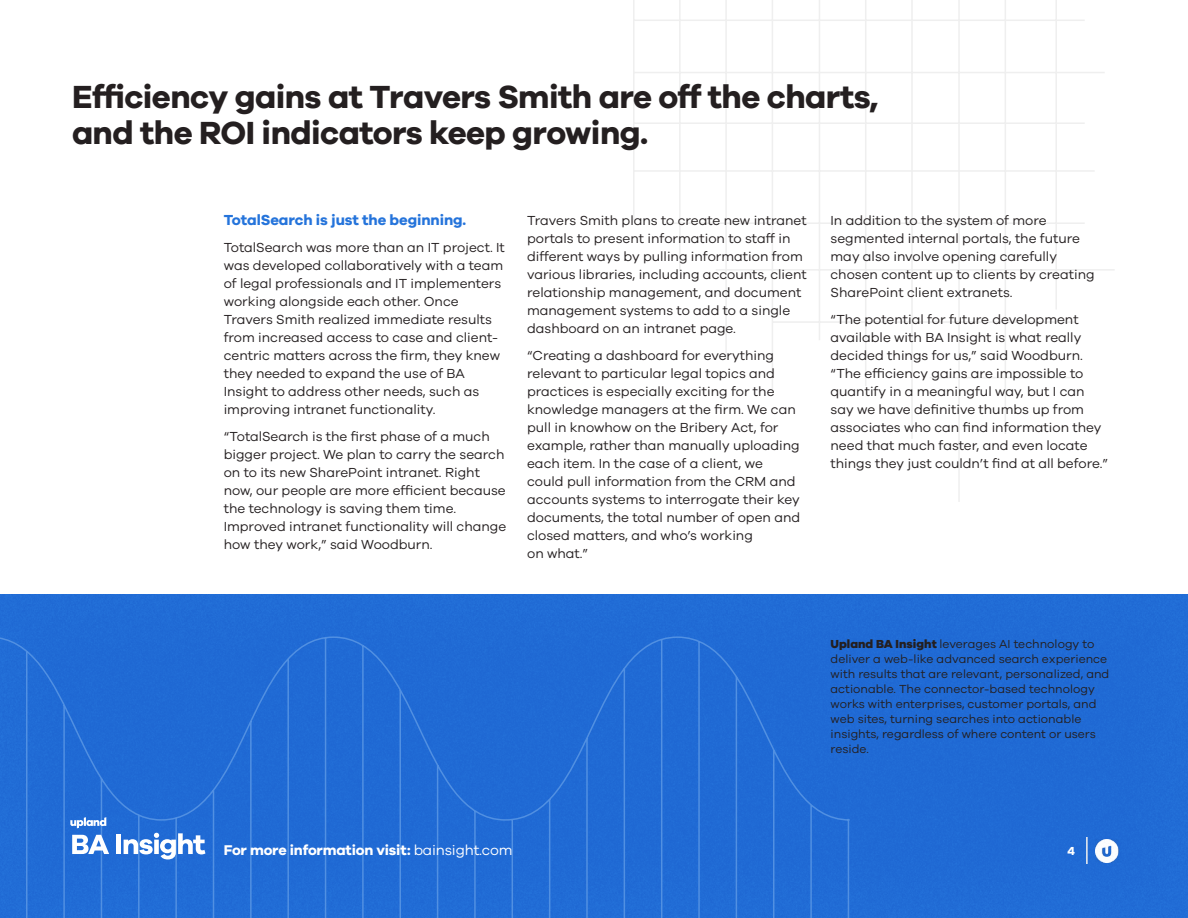
<style>
.page{position:relative;width:1188px;height:918px;background:#fff}
.page>*{position:absolute;margin:0;border:0;box-sizing:border-box;transform-origin:0 0}
.t1{font:700 33px/36px "Galano Grotesque";letter-spacing:-.02em;color:#241f20}
.t2{font:700 15px "Galano Grotesque";letter-spacing:-.005em;color:#2574db}
.t3{font:700 14.55px "Galano Grotesque";letter-spacing:-.01em;color:#fff}
.t4{font:13.5px/18px "Galano Grotesque";color:#241f20}
.t5{font:12px/15px "Galano Grotesque";color:#241f20}
.t6{font:700 12px "Galano Grotesque";color:#fff}
.s1{font-weight:800}
.s2{font-weight:400}
</style>
<div class="page">
<div style="left:0;top:583px;width:1188px;height:335px;background:#226ccc;opacity:.2"></div>
<hr style="left:633px;top:0;width:2px;height:220px;background:#efefef">
<hr style="left:634px;top:0;width:451px;height:1px;background:#efefef">
<hr style="left:634px;top:20px;width:451px;height:1px;background:#efefef">
<hr style="left:634px;top:170px;width:461px;height:2px;background:#efefef">
<hr style="left:666px;top:222px;width:419px;height:2px;background:#efefef">
<hr style="left:716px;top:269px;width:399px;height:2px;background:#efefef">
<hr style="left:772px;top:321px;width:303px;height:2px;background:#efefef">
<hr style="left:930px;top:377px;width:145px;height:1px;background:#efefef">
<hr style="left:634px;top:72px;width:471px;height:1px;background:#efefef">
<hr style="left:634px;top:122px;width:451px;height:2px;background:#efefef">
<hr style="left:679px;top:0;width:2px;height:271px;background:#efefef">
<hr style="left:725px;top:0;width:2px;height:359px;background:#efefef">
<hr style="left:772px;top:0;width:1px;height:392px;background:#efefef">
<hr style="left:819px;top:0;width:1px;height:340px;background:#efefef">
<hr style="left:865px;top:0;width:1px;height:386px;background:#efefef">
<hr style="left:911px;top:0;width:2px;height:439px;background:#efefef">
<hr style="left:958px;top:0;width:2px;height:502px;background:#efefef">
<hr style="left:1005px;top:0;width:1px;height:434px;background:#efefef">
<hr style="left:1055px;top:0;width:2px;height:310px;background:#efefef">
<div style="left:0;top:635px;width:851px;height:283px;background:#206ad4"></div>
<hr style="left:1086px;top:837px;width:2px;height:27px;background:#efefef">
<svg style="left:70px;top:817px;width:36px;height:11px"></svg>
<svg style="left:72px;top:835px;width:37px;height:19px"></svg>
<div style="left:116px;top:835px;width:5px;height:19px;background:#fff"></div>
<svg style="left:124px;top:833px;width:81px;height:26px"></svg>
<img style="left:1095px;top:839px;width:27px;height:23px">
<h1 class="t1" style="left:72px;top:78px;width:808px">Efficiency gains at Travers Smith are off the charts, and the ROI indicators keep growing.</h1>
<p class="t2" style="left:224px;top:211px;width:244px">TotalSearch is just the beginning.</p>
<p class="t4" style="left:224px;top:238px;width:283px">TotalSearch was more than an IT project. It was developed collaboratively with a team of legal professionals and IT implementers working alongside each other. Once Travers Smith realized immediate results from increased access to case and client&shy;centric matters across the firm, they knew they needed to expand the use of BA Insight to address other needs, such as improving intranet functionality.</p>
<p class="t4" style="left:224px;top:427px;width:284px">“TotalSearch is the first phase of a much bigger project. We plan to carry the search on to its new SharePoint intranet. Right now, our people are more efficient because the technology is saving them time.<br>Improved intranet functionality will change how they work,” said Woodburn.</p>
<p class="t4" style="left:527px;top:211px;width:281px">Travers Smith plans to create new intranet portals to present information to staff in different ways by pulling information from various libraries, including accounts, client relationship management, and document management systems to add to a single dashboard on an intranet page.</p>
<p class="t4" style="left:527px;top:346px;width:275px">“Creating a dashboard for everything relevant to particular legal topics and practices is especially exciting for the knowledge managers at the firm. We can pull in knowhow on the Bribery Act, for example, rather than manually uploading each item. In the case of a client, we could pull information from the CRM and accounts systems to interrogate their key documents, the total number of open and closed matters, and who’s working<br>on what.”</p>
<p class="t4" style="left:831px;top:211px;width:266px">In addition to the system of more segmented internal portals, the future may also involve opening carefully chosen content up to clients by creating SharePoint client extranets.</p>
<p class="t4" style="left:831px;top:310px;width:279px">“The potential for future development available with BA Insight is what really decided things for us,” said Woodburn. “The efficiency gains are impossible to quantify in a meaningful way, but I can say we have definitive thumbs up from associates who can find information they need that much faster, and even locate things they just couldn’t find at all before.”</p>
<p class="t5" style="left:831px;top:636px;width:280px"><span class="s1">Upland BA Insight</span> leverages AI technology to deliver a web-like advanced search experience with results that are relevant, personalized, and actionable. The connector-based technology works with enterprises, customer portals, and web sites, turning searches into actionable insights, regardless of where content or users reside.</p>
<p class="t3" style="left:224px;top:841px;width:290px">For more information visit: <span class="s2">bainsight.com</span></p>
<p class="t6" style="left:1068px;top:844px;width:9px">4</p>
</div>
